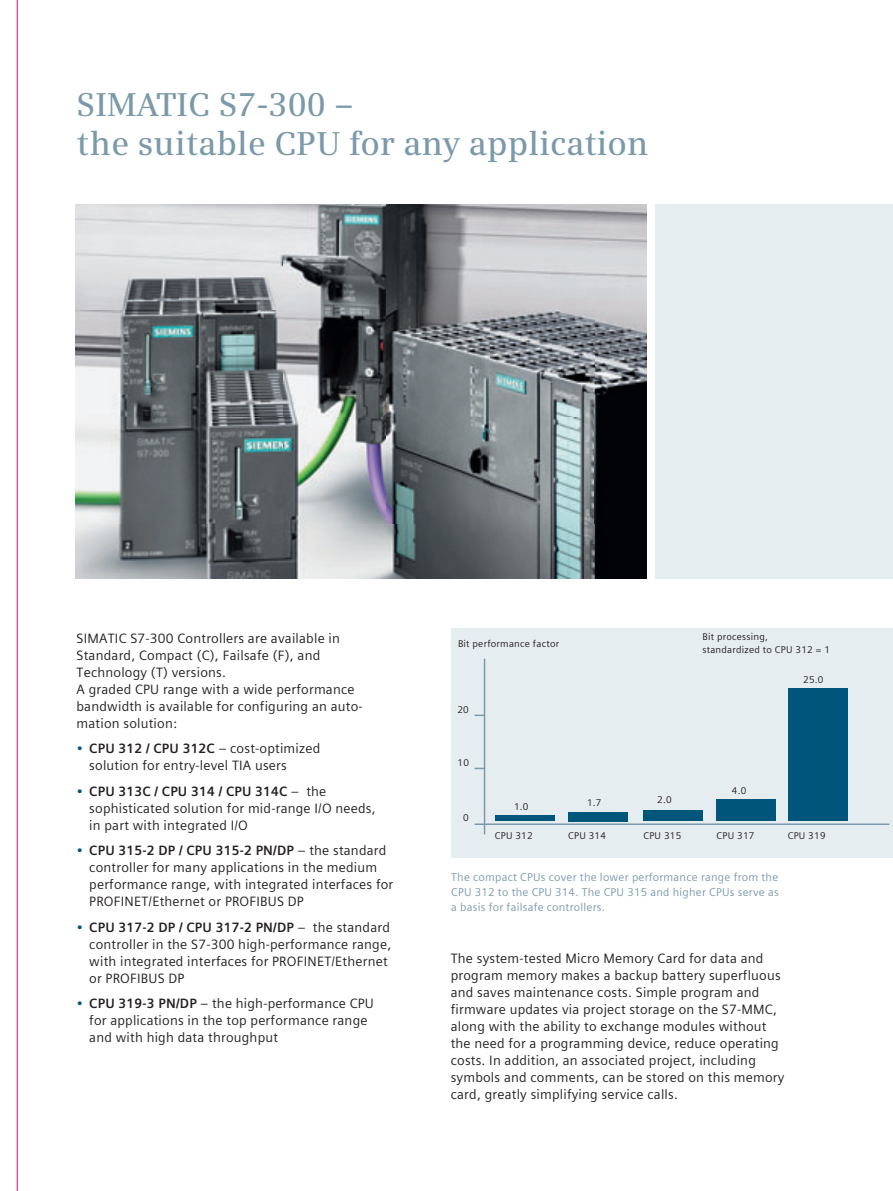
<style>
.page{position:relative;width:893px;height:1191px;background:#fff}
.page>*{position:absolute;margin:0;border:0;box-sizing:border-box;transform-origin:0 0}
.t1{font:600 33px/38.2px "Siemens Serif";letter-spacing:.005em;color:#7b99a9}
.t2{font:13.5px/17px "Siemens Sans Global";letter-spacing:.015em;color:#231f20}
.t3{font:11.25px/14.9px "Siemens Sans Global";letter-spacing:.02em;color:#7b99a9;text-align:justify}
.t4{font:9.75px/12.8px "Siemens Sans Global";letter-spacing:.025em;color:#231f20}
.s1{color:#00567a}
.s2{font-weight:700}
</style>
<div class="page">
<img style="left:76px;top:204px;width:570px;height:374px">
<div style="left:656px;top:204px;width:237px;height:374px;background:#e6edf1"></div>
<div style="left:451px;top:628px;width:442px;height:229px;background:#e6edf1"></div>
<hr style="left:474px;top:823px;width:415px;height:2px;background:#7b99a9">
<div style="left:495px;top:815px;width:59px;height:6px;background:#00567a"></div>
<div style="left:568px;top:812px;width:60px;height:9px;background:#00567a"></div>
<div style="left:643px;top:810px;width:60px;height:11px;background:#00567a"></div>
<div style="left:717px;top:799px;width:59px;height:22px;background:#00567a"></div>
<div style="left:788px;top:688px;width:59px;height:133px;background:#00567a"></div>
<hr style="left:484px;top:659px;width:1px;height:175px;background:#7b99a9">
<svg style="left:474px;top:767px;width:10px;height:2px"></svg>
<svg style="left:474px;top:714px;width:10px;height:2px"></svg>
<hr style="left:17px;top:0;width:1px;height:1190px;background:#ed028c">
<h1 class="t1" style="left:77px;top:87px;width:573px">SIMATIC S7-300 –<br>the suitable CPU for any application</h1>
<p class="t2" style="left:77px;top:629px;width:288px">SIMATIC S7-300 Controllers are available in Standard, Compact (C), Failsafe (F), and Technology (T) versions.<br>A graded CPU range with a wide performance bandwidth is available for configuring an auto&shy;mation solution:</p>
<p class="t2" style="left:89px;top:740px;width:232px;text-indent:-13px"><span class="s1">•</span> <span class="s2">CPU 312 / CPU 312C</span> – cost-optimized solution for entry-level TIA users</p>
<p class="t2" style="left:89px;top:782px;width:288px;text-indent:-13px"><span class="s1">•</span> <span class="s2">CPU 313C / CPU 314 / CPU 314C</span> – the sophisticated solution for mid-range I/O needs, in part with integrated I/O</p>
<p class="t2" style="left:89px;top:842px;width:305px;text-indent:-13px"><span class="s1">•</span> <span class="s2">CPU 315-2 DP / CPU 315-2 PN/DP</span> – the standard controller for many applications in the medium performance range, with integrated interfaces for PROFINET/Ethernet or PROFIBUS DP</p>
<p class="t2" style="left:89px;top:918px;width:303px;text-indent:-13px"><span class="s1">•</span> <span class="s2">CPU 317-2 DP / CPU 317-2 PN/DP</span> – the standard controller in the S7-300 high-performance range, with integrated interfaces for PROFINET/Ethernet or PROFIBUS DP</p>
<p class="t2" style="left:89px;top:995px;width:286px;text-indent:-13px"><span class="s1">•</span> <span class="s2">CPU 319-3 PN/DP</span> – the high-performance CPU for applications in the top performance range and with high data throughput</p>
<p class="t4" style="left:458px;top:636px;width:103px">Bit performance factor</p>
<p class="t4" style="left:702px;top:630px;width:129px">Bit processing,<br>standardized to CPU 312 = 1</p>
<p class="t4" style="left:457px;top:703px;width:13px">20</p>
<p class="t4" style="left:457px;top:756px;width:13px">10</p>
<p class="t4" style="left:463px;top:811px;width:7px">0</p>
<p class="t4" style="left:514px;top:800px;width:16px">1.0</p>
<p class="t4" style="left:587px;top:796px;width:16px">1.7</p>
<p class="t4" style="left:657px;top:792px;width:16px">2.0</p>
<p class="t4" style="left:732px;top:784px;width:16px">4.0</p>
<p class="t4" style="left:803px;top:673px;width:22px">25.0</p>
<p class="t4" style="left:495px;top:829px;width:39px">CPU 312</p>
<p class="t4" style="left:568px;top:829px;width:39px">CPU 314</p>
<p class="t4" style="left:643px;top:829px;width:39px">CPU 315</p>
<p class="t4" style="left:717px;top:829px;width:39px">CPU 317</p>
<p class="t4" style="left:788px;top:829px;width:39px">CPU 319</p>
<p class="t3" style="left:451px;top:869px;width:329px">The compact CPUs cover the lower performance range from the CPU 312 to the CPU 314. The CPU 315 and higher CPUs serve as a basis for failsafe controllers.</p>
<p class="t2" style="left:451px;top:949px;width:335px">The system-tested Micro Memory Card for data and program memory makes a backup battery superfluous and saves maintenance costs. Simple program and firmware updates via project storage on the S7-MMC, along with the ability to exchange modules without the need for a programming device, reduce operating costs. In addition, an associated project, including symbols and comments, can be stored on this memory card, greatly simplifying service calls.</p>
</div>
